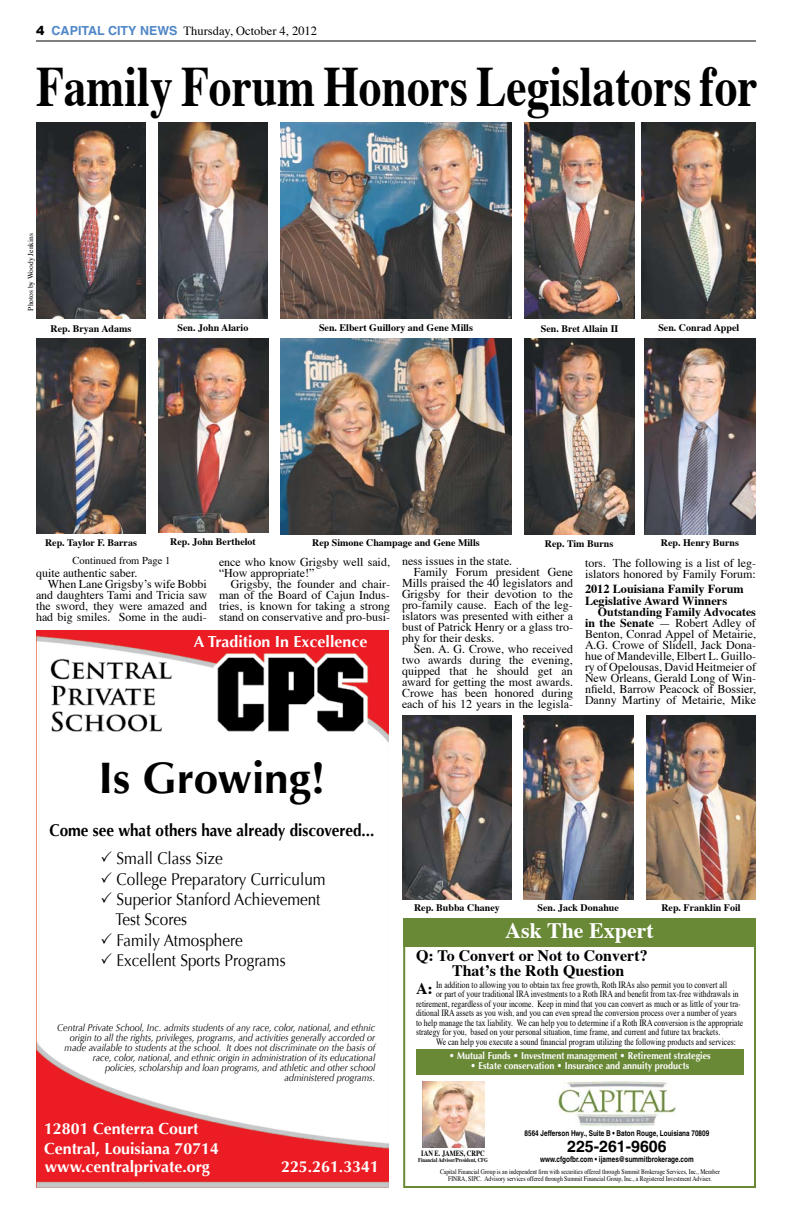
<style>
.page{position:relative;width:792px;height:1224px;background:#fff}
.page>*{position:absolute;margin:0;border:0;box-sizing:border-box;transform-origin:0 0}
.t1{font:700 57px "Times";color:#000;scale:.8 1}
.t2{font:700 44px "Optima";color:#000}
.t3{font:700 22px "Times";color:#fff}
.t4{font:17px/20.4px "Optima";color:#000;scale:.9 1}
.t5{font:700 17px "Optima";color:#000;scale:.9 1}
.t6{font:700 16px/19px "Optima";color:#fff}
.t7{font:700 16px/15px "Times";color:#000}
.t8{font:700 16px "Helvetica";color:#000}
.t9{font:12.5px "Times";color:#000}
.t10{font:700 12.3px/12px "Times";color:#000}
.t11{font:12px/11px "Times";color:#000}
.t12{font:10.5px "Times";color:#000}
.t13{font:italic 10px/10px "Optima";color:#000;text-align:right;scale:.9 1}
.t14{font:700 10px "Times";color:#000}
.t15{font:700 10px "Optima";color:#fff;scale:.9 1}
.t16{font:9.5px "Times";color:#000;scale:.81 1}
.t17{font:700 8px "Helvetica";color:#000;scale:.8 1}
.t18{font:700 8px "Times";color:#000;scale:.8 1}
.t19{font:7.5px "Times";color:#000}
.t20{font:7px/7px "Times";color:#000;text-align:center;scale:.82 1}
.t21{font:700 6px "Times";color:#000;scale:.8 1}
.s1{font-family:"Arial";font-weight:900}
.s2{font-family:"Helvetica";font-weight:700;color:#5087c7}
.s3{font-weight:700}
</style>
<div class="page">
<hr style="left:36px;top:40px;width:720px;height:2px;background:#000">
<img style="left:36px;top:630px;width:353px;height:558px">
<div style="left:403px;top:918px;width:353px;height:270px;border:2px solid #6a8937"></div>
<div style="left:403px;top:918px;width:353px;height:28px;background:#6a8937"></div>
<div style="left:416px;top:1050px;width:328px;height:25px;background:#6a8937"></div>
<img style="left:423px;top:1081px;width:61px;height:66px">
<img style="left:558px;top:1081px;width:118px;height:45px">
<img style="left:280px;top:123px;width:232px;height:196px">
<img style="left:280px;top:338px;width:232px;height:196px">
<img style="left:158px;top:123px;width:110px;height:196px">
<img style="left:646px;top:715px;width:110px;height:184px">
<img style="left:402px;top:715px;width:110px;height:184px">
<img style="left:523px;top:715px;width:110px;height:185px">
<img style="left:158px;top:338px;width:110px;height:195px">
<img style="left:36px;top:338px;width:110px;height:196px">
<img style="left:524px;top:338px;width:110px;height:196px">
<img style="left:36px;top:123px;width:110px;height:196px">
<img style="left:524px;top:123px;width:111px;height:195px">
<img style="left:642px;top:123px;width:114px;height:196px">
<img style="left:644px;top:338px;width:112px;height:196px">
<svg style="left:102px;top:851px;width:10px;height:11px"></svg>
<svg style="left:102px;top:871px;width:10px;height:11px"></svg>
<svg style="left:102px;top:892px;width:10px;height:11px"></svg>
<svg style="left:102px;top:912px;width:10px;height:11px"></svg>
<svg style="left:102px;top:933px;width:10px;height:10px"></svg>
<svg style="left:102px;top:953px;width:10px;height:11px"></svg>
<p class="t9" style="left:36px;top:19px;width:283px"><span class="s1">4</span> <span class="s2">CAPITAL CITY NEWS</span> Thursday, October 4, 2012</p>
<h1 class="t1" style="left:36px;top:32px;width:904px">Family Forum Honors Legislators for</h1>
<p class="t19" style="left:24px;top:311px;width:79px;rotate:-90deg">Photos by Woody Jenkins</p>
<p class="t14" style="left:178px;top:318px;width:72px">Sen. John Alario</p>
<p class="t14" style="left:319px;top:318px;width:155px">Sen. Elbert Guillory and Gene Mills</p>
<p class="t14" style="left:51px;top:319px;width:82px">Rep. Bryan Adams</p>
<p class="t14" style="left:541px;top:319px;width:79px">Sen. Bret Allain II</p>
<p class="t14" style="left:658px;top:318px;width:82px">Sen. Conrad Appel</p>
<p class="t14" style="left:45px;top:533px;width:93px">Rep. Taylor F. Barras</p>
<p class="t14" style="left:170px;top:532px;width:87px">Rep. John Berthelot</p>
<p class="t14" style="left:545px;top:534px;width:70px">Rep. Tim Burns</p>
<p class="t14" style="left:312px;top:533px;width:169px">Rep Simone Champage and Gene Mills</p>
<p class="t14" style="left:661px;top:533px;width:80px">Rep. Henry Burns</p>
<p class="t12" style="left:73px;top:550px;width:99px">Continued from Page 1</p>
<p class="t11" style="left:36px;top:567px;width:103px">quite authentic saber.</p>
<p class="t11" style="left:48px;top:578px;width:161px">When Lane Grigsby’s wife Bobbi</p>
<p class="t11" style="left:36px;top:589px;width:173px">and daughters Tami and Tricia saw</p>
<p class="t11" style="left:36px;top:600px;width:173px">the sword, they were amazed and</p>
<p class="t11" style="left:36px;top:611px;width:172px">had big smiles. Some in the audi-</p>
<p class="t11" style="left:219px;top:555px;width:172px">ence who know Grigsby well said, “How appropriate!”</p>
<p class="t11" style="left:219px;top:577px;width:173px;text-align:justify;text-indent:12px">Grigsby, the founder and chair&shy;man of the Board of Cajun Indus&shy;tries, is known for taking a strong stand on conservative and pro-busi-</p>
<h3 class="t6" style="left:194px;top:632px;width:175px">A Tradition In Excellence</h3>
<p class="t11" style="left:402px;top:555px;width:112px">ness issues in the state.</p>
<p class="t11" style="left:414px;top:566px;width:161px">Family Forum president Gene</p>
<p class="t11" style="left:402px;top:577px;width:173px">Mills praised the 40 legislators and</p>
<p class="t11" style="left:402px;top:588px;width:172px">Grigsby for their devotion to the</p>
<p class="t11" style="left:402px;top:599px;width:172px">pro-family cause. Each of the leg-</p>
<p class="t11" style="left:402px;top:610px;width:172px">islators was presented with either a</p>
<p class="t11" style="left:402px;top:621px;width:172px">bust of Patrick Henry or a glass tro-</p>
<p class="t11" style="left:402px;top:632px;width:94px">phy for their desks.</p>
<p class="t11" style="left:414px;top:643px;width:161px">Sen. A. G. Crowe, who received</p>
<p class="t11" style="left:402px;top:654px;width:172px">two awards during the evening,</p>
<p class="t11" style="left:402px;top:665px;width:172px">quipped that he should get an</p>
<p class="t11" style="left:402px;top:676px;width:173px">award for getting the most awards.</p>
<p class="t11" style="left:402px;top:687px;width:173px">Crowe has been honored during</p>
<p class="t11" style="left:402px;top:698px;width:172px">each of his 12 years in the legisla-</p>
<p class="t11" style="left:585px;top:557px;width:173px">tors. The following is a list of leg&shy;islators honored by Family Forum:</p>
<p class="t10" style="left:585px;top:582px;width:160px">2012 Louisiana Family Forum<br>Legislative Award Winners</p>
<p class="t11" style="left:585px;top:605px;width:173px;text-align:justify;text-indent:13px"><span class="s3">Outstanding Family Advocates in the Senate</span> — Robert Adley of Benton, Conrad Appel of Metairie, A.G. Crowe of Slidell, Jack Dona&shy;hue of Mandeville, Elbert L. Guillo&shy;ry of Opelousas, David Heitmeier of New Orleans, Gerald Long of Win&shy;nfield, Barrow Peacock of Bossier, Danny Martiny of Metairie, Mike</p>
<h2 class="t2" style="left:99px;top:752px;width:228px">Is Growing!</h2>
<h3 class="t5" style="left:50px;top:821px;width:362px">Come see what others have already discovered...</h3>
<h3 class="t4" style="left:115px;top:848px;width:235px">Small Class Size<br>College Preparatory Curriculum<br>Superior Stanford Achievement<br>Test Scores<br>Family Atmosphere<br>Excellent Sports Programs</h3>
<p class="t13" style="left:57px;top:1023px;width:355px">Central Private School, Inc. admits students of any race, color, national, and ethnic origin to all the rights, privileges, programs, and activities generally accorded or made available to students at the school. It does not discriminate on the basis of race, color, national, and ethnic origin in administration of its educational<br>policies, scholarship and loan programs, and athletic and other school administered programs.</p>
<h3 class="t6" style="left:44px;top:1120px;width:177px">12801 Centerra Court<br>Central, Louisiana 70714 www.centralprivate.org</h3>
<h3 class="t6" style="left:281px;top:1158px;width:99px">225.261.3341</h3>
<p class="t14" style="left:414px;top:898px;width:87px">Rep. Bubba Chaney</p>
<p class="t14" style="left:538px;top:898px;width:83px">Sen. Jack Donahue</p>
<p class="t14" style="left:661px;top:898px;width:81px">Rep. Franklin Foil</p>
<h3 class="t3" style="left:505px;top:909px;width:150px">Ask The Expert</h3>
<h3 class="t7" style="left:452px;top:946px;width:197px;text-indent:-36px">Q: To Convert or Not to Convert?<br>That’s the Roth Question</h3>
<p class="t16" style="left:436px;top:976px;width:361px">In addition to allowing you to obtain tax free growth, Roth IRAs also permit you to convert all</p>
<p class="t16" style="left:436px;top:985px;width:375px">or part of your traditional IRA investments to a Roth IRA and benefit from tax-free withdrawals in</p>
<p class="t16" style="left:416px;top:995px;width:403px">retirement, regardless of your income. Keep in mind that you can convert as much or as little of your tra-</p>
<p class="t16" style="left:416px;top:1004px;width:398px">ditional IRA assets as you wish, and you can even spread the conversion process over a number of years</p>
<p class="t16" style="left:416px;top:1014px;width:405px">to help manage the tax liability. We can help you to determine if a Roth IRA conversion is the appropriate</p>
<p class="t16" style="left:416px;top:1023px;width:377px">strategy for you, based on your personal situation, time frame, and current and future tax brackets.</p>
<p class="t16" style="left:436px;top:1033px;width:372px">We can help you execute a sound financial program utilizing the following products and services:</p>
<h3 class="t7" style="left:416px;top:979px;width:18px">A:</h3>
<p class="t15" style="left:449px;top:1050px;width:292px">• Mutual Funds • Investment management • Retirement strategies</p>
<p class="t15" style="left:471px;top:1060px;width:244px">• Estate conservation • Insurance and annuity products</p>
<p class="t18" style="left:421px;top:1145px;width:37px">Ian E. James</p>
<p class="t18" style="left:464px;top:1145px;width:28px">, CRPC</p>
<p class="t21" style="left:418px;top:1154px;width:89px">Financial Advisor/President, CFG</p>
<p class="t17" style="left:525px;top:1129px;width:232px">8564 Jefferson Hwy., Suite B • Baton Rouge, Louisiana 70809</p>
<p class="t17" style="left:540px;top:1154px;width:194px">www.cfgofbr.com • ijames@summitbrokerage.com</p>
<h3 class="t8" style="left:567px;top:1137px;width:101px">225-261-9606</h3>
<p class="t20" style="left:440px;top:1168px;width:343px">Capital Financial Group is an independent firm with securities offered through Summit Brokerage Services, Inc., Member<br>FINRA, SIPC. Advisory services offered through Summit Financial Group, Inc., a Registered Investment Adviser.</p>
</div>
